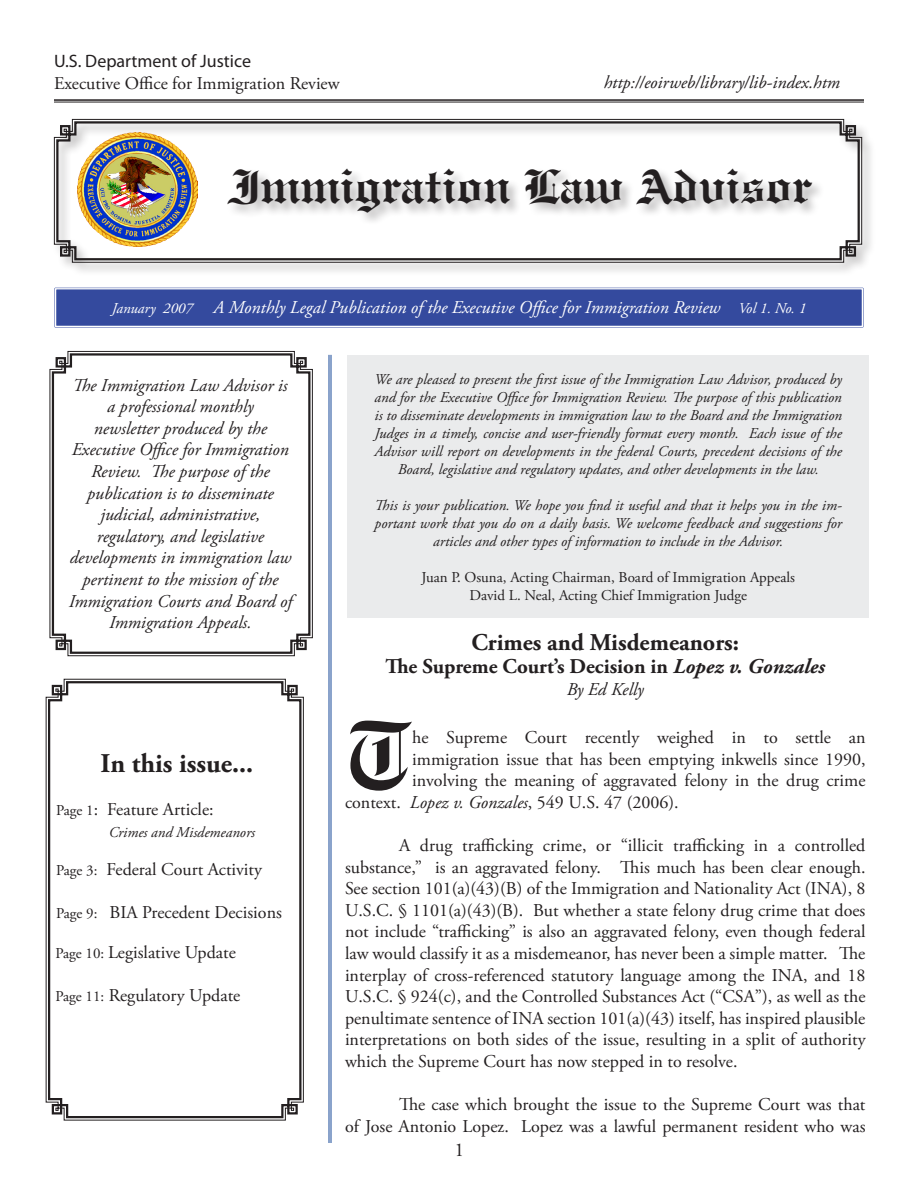
<style>
.page{position:relative;width:918px;height:1188px;background:#fff}
.page>*{position:absolute;margin:0;border:0;box-sizing:border-box;transform-origin:0 0}
.t1{font:700 95.4px "Engravers Old English BT";color:#231f20}
.t2{font:700 48px "Engravers Old English BT";color:#231f20}
.t3{font:700 27px "Adobe Garamond Pro";color:#231f20}
.t4{font:700 24px "Adobe Garamond Pro";color:#231f20}
.t5{font:700 21px "Adobe Garamond Pro";color:#231f20}
.t6{font:19.5px "Adobe Garamond Pro";color:#231f20}
.t7{font:18px/21.6px "Adobe Garamond Pro";color:#231f20;text-align:justify}
.t8{font:italic 18px/21.6px "Adobe Garamond Pro";color:#231f20;text-align:center}
.t9{font:italic 18px "Adobe Garamond Pro";color:#fff}
.t10{font:18px "Myriad Pro";color:#231f20}
.t11{font:italic 15px/18px "Adobe Garamond Pro";color:#231f20;text-align:center}
.t12{font:15px "Adobe Garamond Pro";color:#231f20}
.s1{font-size:15px}
.s2{font-style:italic}
</style>
<div class="page">
<div style="left:52px;top:117px;width:824px;height:160px;background:#231f20;opacity:.35"></div>
<svg style="left:55px;top:120px;width:806px;height:142px"></svg>
<svg style="left:45px;top:678px;width:259px;height:443px;background:#8d8b8b"></svg>
<svg style="left:47px;top:680px;width:256px;height:439px"></svg>
<img style="left:77px;top:132px;width:121px;height:115px">
<hr style="left:54px;top:99px;width:810px;height:2px;background:#231f20">
<hr style="left:54px;top:102px;width:810px;height:1px;background:#231f20">
<div style="left:57px;top:290px;width:804px;height:35px;background:#344a9e"></div>
<div style="left:55px;top:288px;width:808px;height:39px;border:1px solid #fff"></div>
<hr style="left:331px;top:355px;width:1px;height:788px;background:#174898">
<hr style="left:328px;top:355px;width:1px;height:788px;background:#174898">
<div style="left:348px;top:355px;width:521px;height:263px;background:#eaebec"></div>
<svg style="left:51px;top:352px;width:261px;height:303px"></svg>
<p class="t10" style="left:54px;top:50px;width:199px">U.S. Department of Justice</p>
<p class="t7" style="left:54px;top:73px;width:287px">Executive Office for Immigration Review</p>
<p class="t8" style="left:604px;top:72px;width:238px">http://eoirweb/library/lib-index.htm</p>
<p class="t2" style="left:232px;top:157px;width:582px">Immigration Law Advisor</p>
<p class="t9" style="left:112px;top:296px;width:696px"><span class="s1">January 2007</span> A Monthly Legal Publication of the Executive Office for Immigration Review <span class="s1">Vol 1. No. 1</span></p>
<p class="t8" style="left:69px;top:375px;width:225px">The Immigration Law Advisor is a professional monthly<br>newsletter produced by the<br>Executive Office for Immigration<br>Review. The purpose of the publication is to disseminate judicial, administrative, regulatory, and legislative developments in immigration law pertinent to the mission of the<br>Immigration Courts and Board of<br>Immigration Appeals.</p>
<p class="t3" style="left:101px;top:748px;width:154px">In this issue...</p>
<p class="t7" style="left:56px;top:799px;width:159px"><span class="s1">Page 1</span>: Feature Article:</p>
<p class="t11" style="left:109px;top:823px;width:148px">Crimes and Misdemeanors</p>
<p class="t7" style="left:56px;top:859px;width:207px"><span class="s1">Page 3:</span> Federal Court Activity</p>
<p class="t7" style="left:56px;top:902px;width:227px"><span class="s1">Page 9:</span> BIA Precedent Decisions</p>
<p class="t7" style="left:56px;top:942px;width:182px"><span class="s1">Page 10:</span> Legislative Update</p>
<p class="t7" style="left:56px;top:985px;width:186px"><span class="s1">Page 11:</span> Regulatory Update</p>
<p class="t11" style="left:375px;top:371px;width:469px">We are pleased to present the first issue of the Immigration Law Advisor, produced by and for the Executive Office for Immigration Review. The purpose of this publication is to disseminate developments in immigration law to the Board and the Immigration Judges in a timely, concise and user-friendly format every month. Each issue of the Advisor will report on developments in the federal Courts, precedent decisions of the Board, legislative and regulatory updates, and other developments in the law.</p>
<p class="t11" style="left:375px;top:497px;width:469px">This is your publication. We hope you find it useful and that it helps you in the im&shy;portant work that you do on a daily basis. We welcome feedback and suggestions for articles and other types of information to include in the Advisor.</p>
<p class="t12" style="left:422px;top:568px;width:375px">Juan P. Osuna, Acting Chairman, Board of Immigration Appeals</p>
<p class="t12" style="left:469px;top:586px;width:279px">David L. Neal, Acting Chief Immigration Judge</p>
<p class="t4" style="left:471px;top:629px;width:269px">Crimes and Misdemeanors:</p>
<p class="t5" style="left:385px;top:654px;width:441px">The Supreme Court’s Decision in <span class="s2">Lopez v. Gonzales</span></p>
<p class="t8" style="left:567px;top:679px;width:79px">By Ed Kelly</p>
<p class="t1" style="left:345px;top:697px;width:69px">T</p>
<p class="t7" style="left:412px;top:727px;width:455px">he Supreme Court recently weighed in to settle an</p>
<p class="t7" style="left:412px;top:749px;width:455px">immigration issue that has been emptying inkwells since 1990,</p>
<p class="t7" style="left:412px;top:770px;width:455px">involving the meaning of aggravated felony in the drug crime</p>
<p class="t7" style="left:345px;top:792px;width:335px">context. <span class="s2">Lopez v. Gonzales</span>, 549 U.S. 47 (2006).</p>
<p class="t7" style="left:345px;top:835px;width:522px;text-indent:54px">A drug trafficking crime, or “illicit trafficking in a controlled substance,” is an aggravated felony. This much has been clear enough.<br>See section 101(a)(43)(B) of the Immigration and Nationality Act (INA), 8<br>U.S.C. § 1101(a)(43)(B). But whether a state felony drug crime that does not include “trafficking” is also an aggravated felony, even though federal law would classify it as a misdemeanor, has never been a simple matter. The interplay of cross-referenced statutory language among the INA, and 18<br>U.S.C. § 924(c), and the Controlled Substances Act (“CSA”), as well as the penultimate sentence of INA section 101(a)(43) itself, has inspired plausible interpretations on both sides of the issue, resulting in a split of authority which the Supreme Court has now stepped in to resolve.</p>
<p class="t7" style="left:345px;top:1094px;width:522px;text-align:right">The case which brought the issue to the Supreme Court was that<br>of Jose Antonio Lopez. Lopez was a lawful permanent resident who was</p>
<p class="t6" style="left:454px;top:1138px;width:11px">1</p>
</div>
